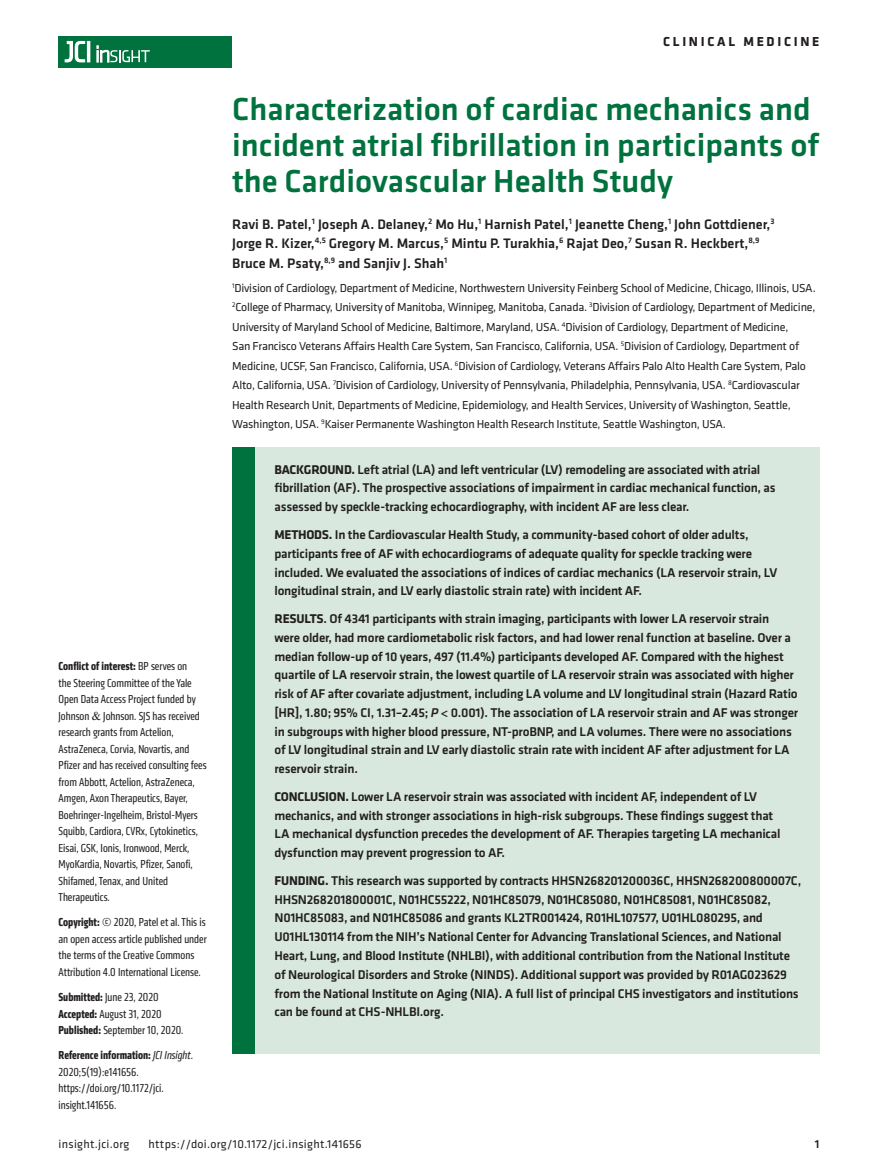
<style>
.page{position:relative;width:878px;height:1175px;background:#fff}
.page>*{position:absolute;margin:0;border:0;box-sizing:border-box;transform-origin:0 0}
.t1{font:500 33px/36px "Klavika Basic";color:#00723e}
.t2{font:500 14.25px/19.5px "Klavika Basic";color:#231f20}
.t3{font:700 13.5px "Klavika Basic";letter-spacing:.2em;color:#231f20}
.t4{font:500 13.2px/18.8px "Klavika Basic";letter-spacing:-.015em;color:#231f20}
.t5{font:12px/19.5px "Klavika";letter-spacing:-.02em;color:#231f20}
.t6{font:condensed 12px/16.5px "Klavika";color:#231f20}
.t7{font:12px "Klavika Basic";letter-spacing:.025em;color:#231f20}
.t8{font:500 12px "Klavika Basic";color:#231f20}
.s1{font-weight:700}
.s2{font-family:"Times New Roman";font-stretch:normal}
.s3{font-style:italic}
</style>
<div class="page">
<div style="left:59px;top:36px;width:173px;height:31px;background:#00723e"></div>
<hr style="left:87px;top:41px;width:3px;height:21px;background:#fff">
<svg style="left:64px;top:41px;width:21px;height:22px"></svg>
<svg style="left:97px;top:46px;width:53px;height:16px"></svg>
<div style="left:232px;top:447px;width:587px;height:606px;background:#d8e8df"></div>
<div style="left:232px;top:447px;width:22px;height:606px;background:#00723e"></div>
<p class="t6" style="left:59px;top:658px;width:150px"><span class="s1">Conflict of interest:</span> BP serves on<br>the Steering Committee of the Yale Open Data Access Project funded by Johnson <span class="s2">&amp;</span> Johnson. SJS has received research grants from Actelion, AstraZeneca, Corvia, Novartis, and Pfizer and has received consulting fees from Abbott, Actelion, AstraZeneca, Amgen, Axon Therapeutics, Bayer, Boehringer-Ingelheim, Bristol-Myers Squibb, Cardiora, CVRx, Cytokinetics, Eisai, GSK, Ionis, Ironwood, Merck, MyoKardia, Novartis, Pfizer, Sanofi, Shifamed, Tenax, and United Therapeutics.</p>
<p class="t6" style="left:59px;top:914px;width:150px"><span class="s1">Copyright:</span> © 2020, Patel et al. This is an open access article published under the terms of the Creative Commons Attribution 4.0 International License.</p>
<p class="t6" style="left:59px;top:988px;width:126px"><span class="s1">Submitted:</span> June 23, 2020<br><span class="s1">Accepted:</span> August 31, 2020<br><span class="s1">Published:</span> September 10, 2020.</p>
<p class="t6" style="left:59px;top:1046px;width:136px"><span class="s1">Reference information:</span> <span class="s3">JCI Insight</span>.<br>2020;5(19):e141656. https://doi.org/10.1172/jci. insight.141656.</p>
<p class="t3" style="left:663px;top:32px;width:158px">CLINICAL MEDICINE</p>
<h1 class="t1" style="left:232px;top:91px;width:588px">Characterization of cardiac mechanics and incident atrial fibrillation in participants of the Cardiovascular Health Study</h1>
<p class="t2" style="left:232px;top:214px;width:543px">Ravi B. Patel,<sup>1</sup> Joseph A. Delaney,<sup>2</sup> Mo Hu,<sup>1</sup> Harnish Patel,<sup>1</sup> Jeanette Cheng,<sup>1</sup> John Gottdiener,<sup>3<br></sup>Jorge R. Kizer,<sup>4,5</sup> Gregory M. Marcus,<sup>5</sup> Mintu P. Turakhia,<sup>6</sup> Rajat Deo,<sup>7</sup> Susan R. Heckbert,<sup>8,9<br></sup>Bruce M. Psaty,<sup>8,9</sup> and Sanjiv J. Shah<sup>1</sup></p>
<p class="t5" style="left:232px;top:277px;width:585px"><sup>1</sup>Division of Cardiology, Department of Medicine, Northwestern University Feinberg School of Medicine, Chicago, Illinois, USA.<br><sup>2</sup>College of Pharmacy, University of Manitoba, Winnipeg, Manitoba, Canada. <sup>3</sup>Division of Cardiology, Department of Medicine, University of Maryland School of Medicine, Baltimore, Maryland, USA. <sup>4</sup>Division of Cardiology, Department of Medicine,<br>San Francisco Veterans Affairs Health Care System, San Francisco, California, USA. <sup>5</sup>Division of Cardiology, Department of Medicine, UCSF, San Francisco, California, USA. <sup>6</sup>Division of Cardiology, Veterans Affairs Palo Alto Health Care System, Palo Alto, California, USA. <sup>7</sup>Division of Cardiology, University of Pennsylvania, Philadelphia, Pennsylvania, USA. <sup>8</sup>Cardiovascular Health Research Unit, Departments of Medicine, Epidemiology, and Health Services, University of Washington, Seattle, Washington, USA. <sup>9</sup>Kaiser Permanente Washington Health Research Institute, Seattle Washington, USA.</p>
<p class="t4" style="left:274px;top:459px;width:503px"><span class="s1">BACKGROUND.</span> Left atrial (LA) and left ventricular (LV) remodeling are associated with atrial fibrillation (AF). The prospective associations of impairment in cardiac mechanical function, as assessed by speckle-tracking echocardiography, with incident AF are less clear.</p>
<p class="t4" style="left:274px;top:525px;width:504px"><span class="s1">METHODS.</span> In the Cardiovascular Health Study, a community-based cohort of older adults, participants free of AF with echocardiograms of adequate quality for speckle tracking were included. We evaluated the associations of indices of cardiac mechanics (LA reservoir strain, LV longitudinal strain, and LV early diastolic strain rate) with incident AF.</p>
<p class="t4" style="left:274px;top:609px;width:525px"><span class="s1">RESULTS</span>. Of 4341 participants with strain imaging, participants with lower LA reservoir strain were older, had more cardiometabolic risk factors, and had lower renal function at baseline. Over a median follow-up of 10 years, 497 (11.4%) participants developed AF. Compared with the highest quartile of LA reservoir strain, the lowest quartile of LA reservoir strain was associated with higher risk of AF after covariate adjustment, including LA volume and LV longitudinal strain (Hazard Ratio [HR], 1.80; 95% CI, 1.31–2.45; <span class="s3">P</span> &lt; 0.001). The association of LA reservoir strain and AF was stronger in subgroups with higher blood pressure, NT-proBNP, and LA volumes. There were no associations of LV longitudinal strain and LV early diastolic strain rate with incident AF after adjustment for LA reservoir strain.</p>
<p class="t4" style="left:274px;top:786px;width:507px"><span class="s1">CONCLUSION.</span> Lower LA reservoir strain was associated with incident AF, independent of LV mechanics, and with stronger associations in high-risk subgroups. These findings suggest that LA mechanical dysfunction precedes the development of AF. Therapies targeting LA mechanical dysfunction may prevent progression to AF.</p>
<p class="t4" style="left:274px;top:871px;width:528px"><span class="s1">FUNDING.</span> This research was supported by contracts HHSN268201200036C, HHSN268200800007C, HHSN268201800001C, N01HC55222, N01HC85079, N01HC85080, N01HC85081, N01HC85082, N01HC85083, and N01HC85086 and grants KL2TR001424, R01HL107577, U01HL080295, and U01HL130114 from the NIH’s National Center for Advancing Translational Sciences, and National Heart, Lung, and Blood Institute (NHLBI), with additional contribution from the National Institute of Neurological Disorders and Stroke (NINDS). Additional support was provided by R01AG023629 from the National Institute on Aging (NIA). A full list of principal CHS investigators and institutions can be found at CHS-NHLBI.org.</p>
<p class="t7" style="left:58px;top:1135px;width:72px">insight.jci.org</p>
<p class="t7" style="left:148px;top:1135px;width:215px">https://doi.org/10.1172/jci.insight.141656</p>
<p class="t8" style="left:814px;top:1135px;width:6px">1</p>
</div>
